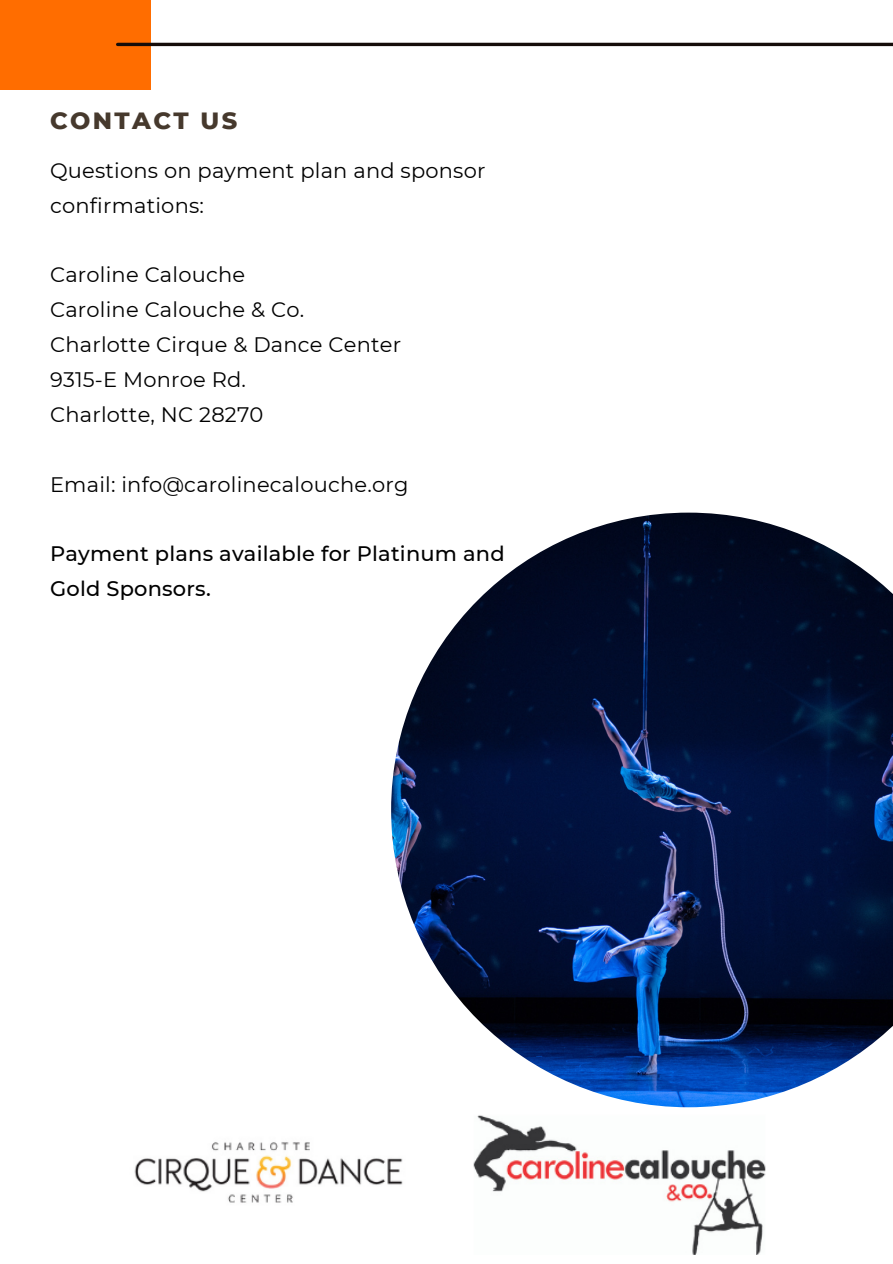
<style>
.page{position:relative;width:893px;height:1264px;background:#fff}
.page>*{position:absolute;margin:0;border:0;box-sizing:border-box;transform-origin:0 0}
.t1{font:800 24px "Montserrat";letter-spacing:.1em;color:#46392d}
.t2{font:21px/34.8px "Montserrat";letter-spacing:.01em;color:#000}
.t3{font:500 21px/34.8px "Montserrat";letter-spacing:.01em;color:#000}
</style>
<div class="page">
<img style="left:391px;top:512px;width:501px;height:595px">
<div style="left:0;top:0;width:151px;height:89px;background:#ff6d00"></div>
<hr style="left:118px;top:43px;width:774px;height:3px;background:#150d0a">
<img style="left:134px;top:1115px;width:632px;height:139px">
<p class="t1" style="left:50px;top:106px;width:189px">CONTACT US</p>
<p class="t2" style="left:50px;top:153px;width:437px">Questions on payment plan and sponsor confirmations:</p>
<p class="t2" style="left:50px;top:257px;width:197px">Caroline Calouche</p>
<p class="t2" style="left:50px;top:292px;width:255px">Caroline Calouche &amp; Co.</p>
<p class="t2" style="left:50px;top:327px;width:352px">Charlotte Cirque &amp; Dance Center</p>
<p class="t2" style="left:50px;top:362px;width:197px">9315-E Monroe Rd.</p>
<p class="t2" style="left:50px;top:397px;width:215px">Charlotte, NC 28270</p>
<p class="t2" style="left:50px;top:466px;width:360px">Email: info@carolinecalouche.org</p>
<p class="t3" style="left:50px;top:536px;width:456px">Payment plans available for Platinum and<br>Gold Sponsors.</p>
</div>
